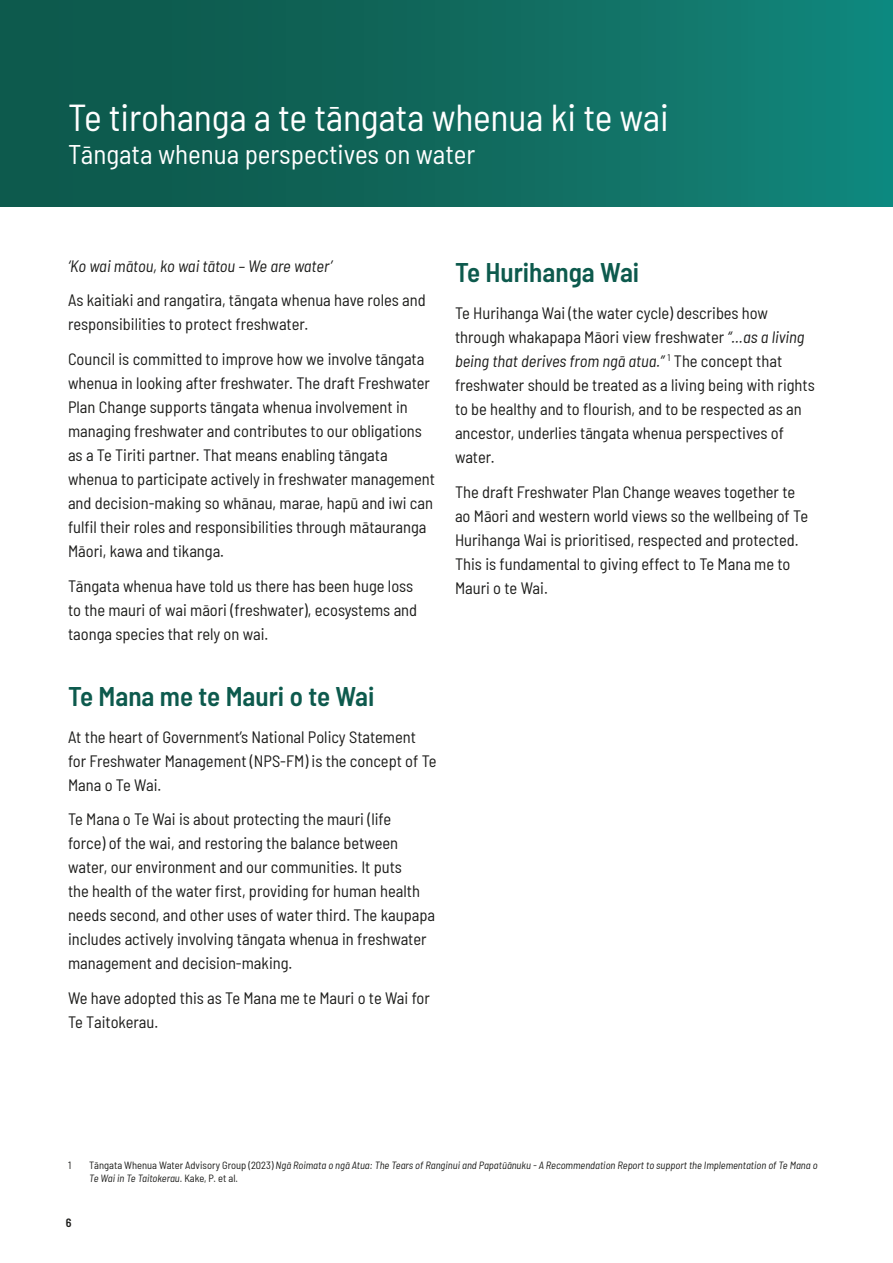
<style>
.page{position:relative;width:893px;height:1263px;background:#fff}
.page>*{position:absolute;margin:0;border:0;box-sizing:border-box;transform-origin:0 0}
.t1{font:semi-condensed 37.5px "Barlow";letter-spacing:-.005em;color:#fff}
.t2{font:600 semi-condensed 27px "Barlow";color:#0d5a4d}
.t3{font:semi-condensed 27px "Barlow";color:#fff}
.t4{font:semi-condensed 16.5px/24px "Barlow";color:#1d1d1b}
.t5{font:italic semi-condensed 16.5px "Barlow";color:#1d1d1b}
.t6{font:600 semi-condensed 12px "Barlow";color:#1d1d1b}
.t7{font:italic semi-condensed 10.5px/13.5px "Barlow";color:#1d1d1b}
.t8{font:semi-condensed 10.5px "Barlow";color:#1d1d1b}
.s1{font-style:italic}
.s2{font-style:normal}
</style>
<div class="page">
<div style="left:0;top:0;width:893px;height:207px;background:linear-gradient(to right,#0d5345,#128479)"></div>
<h1 class="t1" style="left:68px;top:91px;width:602px">Te tirohanga a te tāngata whenua ki te wai</h1>
<h2 class="t3" style="left:68px;top:135px;width:409px">Tāngata whenua perspectives on water</h2>
<p class="t5" style="left:68px;top:254px;width:266px">‘Ko wai mātou, ko wai tātou – We are water’</p>
<p class="t4" style="left:68px;top:287px;width:359px">As kaitiaki and rangatira, tāngata whenua have roles and responsibilities to protect freshwater.</p>
<p class="t4" style="left:68px;top:346px;width:368px">Council is committed to improve how we involve tāngata whenua in looking after freshwater. The draft Freshwater Plan Change supports tāngata whenua involvement in managing freshwater and contributes to our obligations as a Te Tiriti partner. That means enabling tāngata whenua to participate actively in freshwater management and decision-making so whānau, marae, hapū and iwi can fulfil their roles and responsibilities through mātauranga Māori, kawa and tikanga.</p>
<p class="t4" style="left:68px;top:572px;width:351px">Tāngata whenua have told us there has been huge loss to the mauri of wai māori (freshwater), ecosystems and taonga species that rely on wai.</p>
<h2 class="t2" style="left:68px;top:676px;width:308px">Te Mana me te Mauri o te Wai</h2>
<p class="t4" style="left:68px;top:723px;width:370px">At the heart of Government’s National Policy Statement for Freshwater Management (NPS-FM) is the concept of Te<br>Mana o Te Wai.</p>
<p class="t4" style="left:68px;top:806px;width:369px">Te Mana o Te Wai is about protecting the mauri (life<br>force) of the wai, and restoring the balance between water, our environment and our communities. It puts<br>the health of the water first, providing for human health needs second, and other uses of water third. The kaupapa includes actively involving tāngata whenua in freshwater management and decision-making.</p>
<p class="t4" style="left:68px;top:985px;width:363px">We have adopted this as Te Mana me te Mauri o te Wai for<br>Te Taitokerau.</p>
<h2 class="t2" style="left:455px;top:253px;width:186px">Te Hurihanga Wai</h2>
<p class="t4" style="left:455px;top:300px;width:361px">Te Hurihanga Wai (the water cycle) describes how through whakapapa Māori view freshwater <span class="s1">“…as a living being that derives from ngā atua.”</span> <sup>1</sup> The concept that freshwater should be treated as a living being with rights to be healthy and to flourish, and to be respected as an ancestor, underlies tāngata whenua perspectives of water.</p>
<p class="t4" style="left:455px;top:478px;width:355px">The draft Freshwater Plan Change weaves together te ao Māori and western world views so the wellbeing of Te Hurihanga Wai is prioritised, respected and protected.<br>This is fundamental to giving effect to Te Mana me to Mauri o te Wai.</p>
<p class="t8" style="left:68px;top:1157px;width:5px">1</p>
<p class="t7" style="left:89px;top:1157px;width:730px"><span class="s2">Tāngata Whenua Water Advisory Group (2023)</span> Ngā Roimata o ngā Atua: The Tears of Ranginui and Papatūānuku - A Recommendation Report to support the Implementation of Te Mana o<br>Te Wai in Te Taitokerau<span class="s2">. Kake, P. et al.</span></p>
<p class="t6" style="left:66px;top:1214px;width:7px">6</p>
</div>
